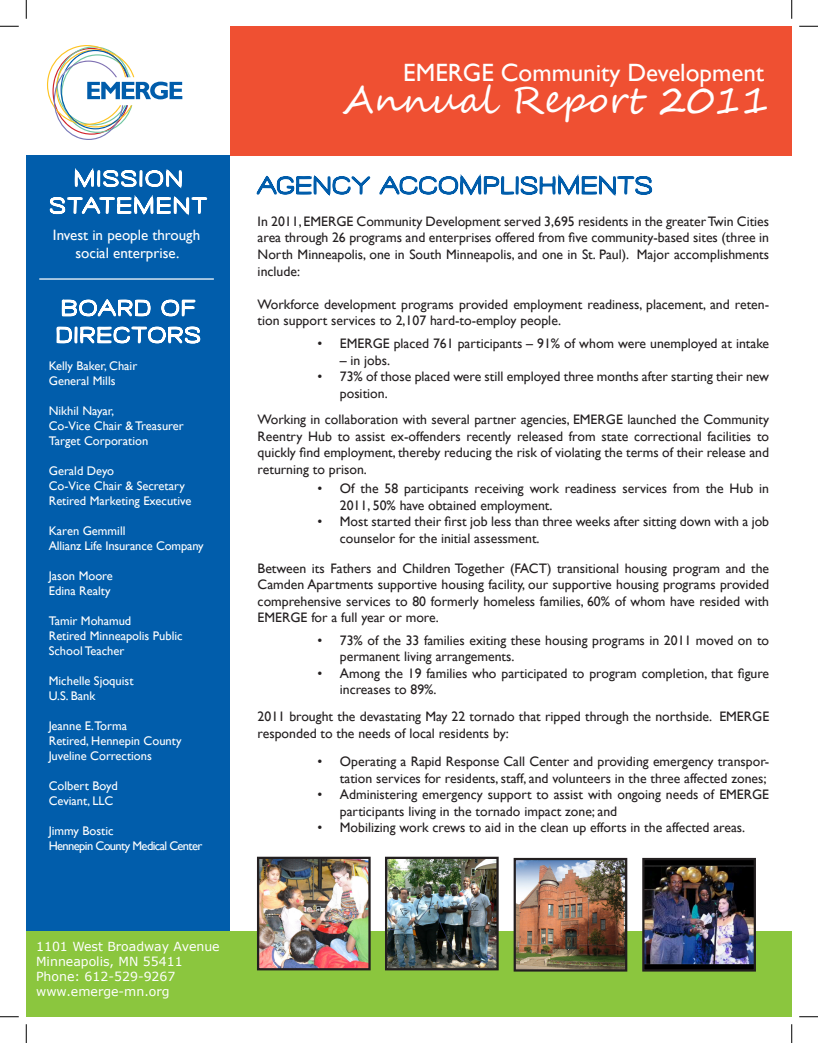
<style>
.page{position:relative;width:818px;height:1043px;background:#fff}
.page>*{position:absolute;margin:0;border:0;box-sizing:border-box;transform-origin:0 0}
.t1{font:37.5px "Segoe Script";color:#fff}
.t2{font:25px "Gill Sans";color:#fff}
.t3{font:15px/18px "Gill Sans";color:#fff;text-align:center}
.t4{font:13.75px/16.5px "Gill Sans";color:#231f20}
.t5{font:12.5px/15px "Gill Sans";color:#fff}
.t6{font:12.5px/15px "Verdana";color:#fff}
.t7{font:12.5px/15px "Gill Sans";letter-spacing:-.05em;color:#fff}
</style>
<div class="page">
<div style="left:230px;top:26px;width:561px;height:130px;background:#ef5032"></div>
<div style="left:26px;top:156px;width:204px;height:860px;background:#015dab"></div>
<div style="left:26px;top:931px;width:765px;height:85px;background:#8bc63e"></div>
<svg style="left:47px;top:45px;width:161px;height:299px"></svg>
<hr style="left:39px;top:278px;width:175px;height:2px;background:#fff">
<svg style="left:256px;top:175px;width:115px;height:21px"></svg>
<svg style="left:379px;top:174px;width:274px;height:22px"></svg>
<img style="left:260px;top:859px;width:107px;height:108px">
<div style="left:257px;top:856px;width:113px;height:114px;border:2px solid #231f20"></div>
<img style="left:388px;top:859px;width:107px;height:108px">
<div style="left:385px;top:856px;width:113px;height:114px;border:2px solid #231f20"></div>
<img style="left:645px;top:860px;width:107px;height:108px">
<div style="left:642px;top:857px;width:113px;height:114px;border:2px solid #231f20"></div>
<img style="left:516px;top:860px;width:108px;height:108px">
<div style="left:513px;top:857px;width:114px;height:114px;border:2px solid #231f20"></div>
<svg style="left:0;top:25px;width:19px;height:2px"></svg>
<svg style="left:799px;top:25px;width:19px;height:2px"></svg>
<svg style="left:0;top:1016px;width:19px;height:1px"></svg>
<svg style="left:799px;top:1016px;width:19px;height:1px"></svg>
<svg style="left:25px;top:0;width:2px;height:19px"></svg>
<svg style="left:25px;top:1024px;width:2px;height:18px"></svg>
<svg style="left:791px;top:0;width:1px;height:19px"></svg>
<svg style="left:791px;top:1024px;width:1px;height:18px"></svg>
<p class="t3" style="left:53px;top:226px;width:149px">Invest in people through social enterprise.</p>
<p class="t5" style="left:49px;top:358px;width:90px">Kelly Baker, Chair<br>General Mills</p>
<p class="t5" style="left:49px;top:403px;width:137px">Nikhil Nayar,<br>Co-Vice Chair &amp; Treasurer<br>Target Corporation</p>
<p class="t5" style="left:49px;top:463px;width:144px">Gerald Deyo<br>Co-Vice Chair &amp; Secretary<br>Retired Marketing Executive</p>
<p class="t5" style="left:49px;top:523px;width:156px">Karen Gemmill<br>Allianz Life Insurance Company</p>
<p class="t5" style="left:49px;top:568px;width:66px">Jason Moore<br>Edina Realty</p>
<p class="t5" style="left:49px;top:613px;width:135px">Tamir Mohamud<br>Retired Minneapolis Public<br>School Teacher</p>
<p class="t5" style="left:49px;top:673px;width:86px">Michelle Sjoquist<br>U.S. Bank</p>
<p class="t5" style="left:49px;top:718px;width:134px">Jeanne E.Torma<br>Retired, Hennepin County<br>Juveline Corrections</p>
<p class="t5" style="left:49px;top:778px;width:71px">Colbert Boyd<br>Ceviant, LLC</p>
<p class="t7" style="left:49px;top:823px;width:155px">Jimmy Bostic<br>Hennepin County Medical Center</p>
<p class="t6" style="left:36px;top:938px;width:185px">1101 West Broadway Avenue<br>Minneapolis, MN 55411<br>Phone: 612-529-9267 www.emerge-mn.org</p>
<h2 class="t2" style="left:403px;top:58px;width:362px">EMERGE Community Development</h2>
<h1 class="t1" style="left:342px;top:70px;width:428px">Annual Report 2011</h1>
<p class="t4" style="left:258px;top:213px;width:513px;text-align:justify">In 2011, EMERGE Community Development served 3,695 residents in the greater Twin Cities area through 26 programs and enterprises offered from five community-based sites (three in North Minneapolis, one in South Minneapolis, and one in St. Paul). Major accomplishments include:</p>
<p class="t4" style="left:258px;top:296px;width:513px">Workforce development programs provided employment readiness, placement, and reten&shy;tion support services to 2,107 hard-to-employ people.</p>
<p class="t4" style="left:317px;top:336px;width:453px">• EMERGE placed 761 participants – 91% of whom were unemployed at intake</p>
<p class="t4" style="left:340px;top:352px;width:52px">– in jobs.</p>
<p class="t4" style="left:340px;top:369px;width:431px;text-indent:-22px">• 73% of those placed were still employed three months after starting their new position.</p>
<p class="t4" style="left:258px;top:411px;width:513px;text-align:justify">Working in collaboration with several partner agencies, EMERGE launched the Community Reentry Hub to assist ex-offenders recently released from state correctional facilities to quickly find employment, thereby reducing the risk of violating the terms of their release and returning to prison.</p>
<p class="t4" style="left:340px;top:480px;width:431px;text-indent:-22px">• Of the 58 participants receiving work readiness services from the Hub in<br>2011, 50% have obtained employment.</p>
<p class="t4" style="left:340px;top:513px;width:431px;text-indent:-22px">• Most started their first job less than three weeks after sitting down with a job counselor for the initial assessment.</p>
<p class="t4" style="left:258px;top:560px;width:513px;text-align:justify">Between its Fathers and Children Together (FACT) transitional housing program and the Camden Apartments supportive housing facility, our supportive housing programs provided comprehensive services to 80 formerly homeless families, 60% of whom have resided with EMERGE for a full year or more.</p>
<p class="t4" style="left:340px;top:632px;width:431px;text-indent:-22px">• 73% of the 33 families exiting these housing programs in 2011 moved on to permanent living arrangements.</p>
<p class="t4" style="left:340px;top:665px;width:431px;text-indent:-22px">• Among the 19 families who participated to program completion, that figure increases to 89%.</p>
<p class="t4" style="left:258px;top:708px;width:513px">2011 brought the devastating May 22 tornado that ripped through the northside. EMERGE responded to the needs of local residents by:</p>
<p class="t4" style="left:317px;top:753px;width:453px;text-align:right">• Operating a Rapid Response Call Center and providing emergency transpor&shy;tation services for residents, staff, and volunteers in the three affected zones;</p>
<p class="t4" style="left:340px;top:786px;width:431px;text-indent:-22px">• Administering emergency support to assist with ongoing needs of EMERGE participants living in the tornado impact zone; and</p>
<p class="t4" style="left:317px;top:819px;width:429px">• Mobilizing work crews to aid in the clean up efforts in the affected areas.</p>
</div>
